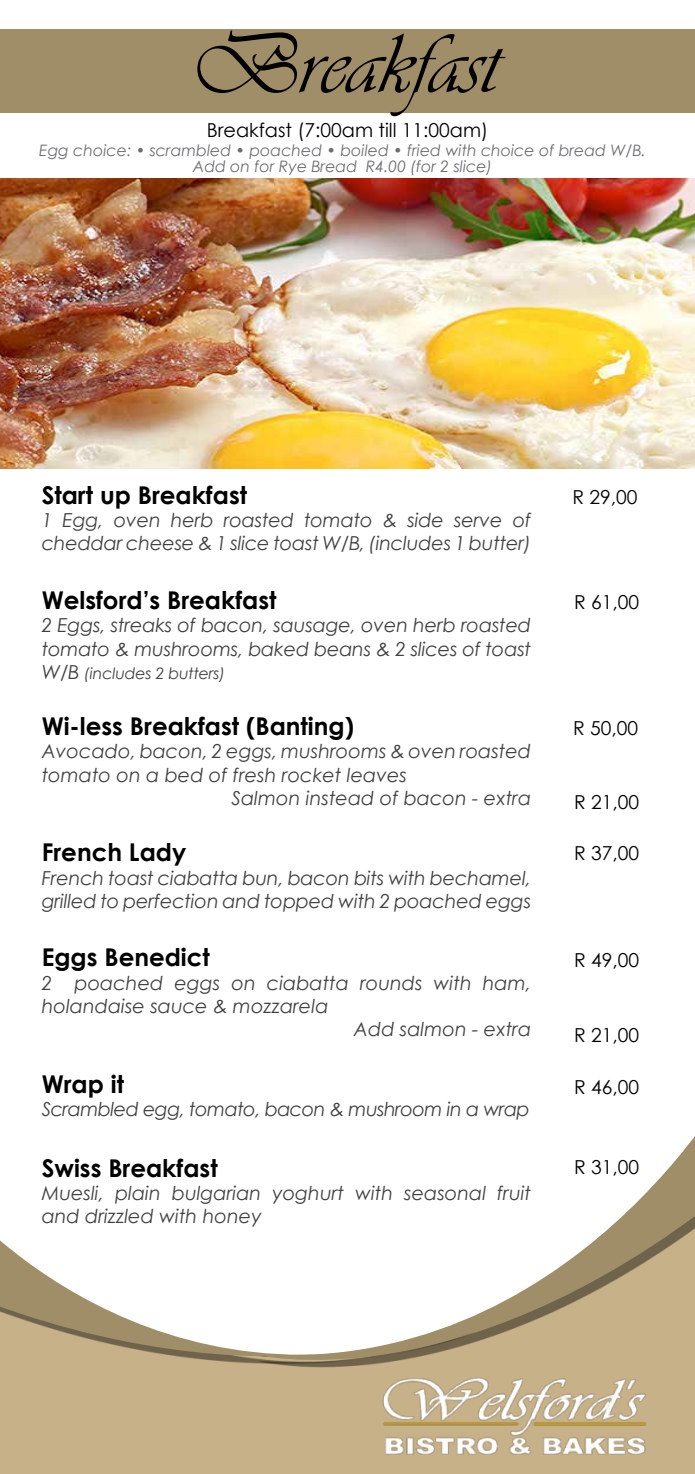
<style>
.page{position:relative;width:695px;height:1474px;background:#fff}
.page>*{position:absolute;margin:0;border:0;box-sizing:border-box;transform-origin:0 0}
.t1{font:87.5px "Vivaldii";color:#000}
.t2{font:700 24.5px "Century Gothic";color:#000}
.t3{font:italic 19.25px/23.1px "Century Gothic";letter-spacing:-.01em;color:#414042}
.t4{font:19.25px "Century Gothic";color:#000}
.t5{font:italic 19.25px "Century Gothic";letter-spacing:-.03em;color:#414042}
.t6{font:italic 15.75px/15.8px "Century Gothic";color:#6d6e71;text-align:center}
.t7{font:italic 15.75px "Century Gothic";letter-spacing:-.01em;color:#414042}
.s1{font-size:19.25px}
</style>
<div class="page">
<img style="left:0;top:179px;width:694px;height:290px">
<div style="left:0;top:1412px;width:694px;height:61px;background:#c7b189"></div>
<svg style="left:465px;top:1137px;width:229px;height:275px"></svg>
<svg style="left:0;top:1240px;width:465px;height:194px"></svg>
<img style="left:375px;top:1371px;width:277px;height:88px">
<div style="left:0;top:29px;width:694px;height:83px;background:#9f8e68"></div>
<h1 class="t1" style="left:190px;top:13px;width:309px">Breakfast</h1>
<p class="t4" style="left:207px;top:116px;width:283px">Breakfast (7:00am till 11:00am)</p>
<p class="t6" style="left:39px;top:142px;width:608px">Egg choice: • scrambled • poached • boiled • fried with choice of bread W/B.<br>Add on for Rye Bread R4.00 (for 2 slice)</p>
<p class="t2" style="left:42px;top:477px;width:207px">Start up Breakfast</p>
<p class="t3" style="left:42px;top:508px;width:491px">1 Egg, oven herb roasted tomato &amp; side serve of cheddar cheese &amp; 1 slice toast W/B, (includes 1 butter)</p>
<p class="t2" style="left:42px;top:582px;width:236px">Welsford’s Breakfast</p>
<p class="t3" style="left:42px;top:613px;width:491px">2 Eggs, streaks of bacon, sausage, oven herb roasted tomato &amp; mushrooms, baked beans &amp; 2 slices of toast</p>
<p class="t7" style="left:42px;top:662px;width:185px"><span class="s1">W/B</span> (includes 2 butters)</p>
<p class="t2" style="left:42px;top:708px;width:314px">Wi-less Breakfast (Banting)</p>
<p class="t3" style="left:42px;top:739px;width:491px">Avocado, bacon, 2 eggs, mushrooms &amp; oven roasted</p>
<p class="t3" style="left:42px;top:762px;width:367px">tomato on a bed of fresh rocket leaves</p>
<p class="t3" style="left:231px;top:786px;width:301px">Salmon instead of bacon - extra</p>
<p class="t2" style="left:42px;top:834px;width:146px">French Lady</p>
<p class="t3" style="left:42px;top:865px;width:491px">French toast ciabatta bun, bacon bits with bechamel, grilled to perfection and topped with 2 poached eggs</p>
<p class="t2" style="left:42px;top:939px;width:170px">Eggs Benedict</p>
<p class="t3" style="left:42px;top:970px;width:491px">2 poached eggs on ciabatta rounds with ham,</p>
<p class="t3" style="left:42px;top:993px;width:288px">holandaise sauce &amp; mozzarela</p>
<p class="t3" style="left:354px;top:1017px;width:179px">Add salmon - extra</p>
<p class="t2" style="left:42px;top:1065px;width:84px">Wrap it</p>
<p class="t5" style="left:42px;top:1095px;width:489px">Scrambled egg, tomato, bacon &amp; mushroom in a wrap</p>
<p class="t2" style="left:42px;top:1149px;width:177px">Swiss Breakfast</p>
<p class="t3" style="left:42px;top:1180px;width:491px">Muesli, plain bulgarian yoghurt with seasonal fruit and drizzled with honey</p>
<p class="t4" style="left:572px;top:484px;width:67px">R 29,00</p>
<p class="t4" style="left:574px;top:589px;width:67px">R 61,00</p>
<p class="t4" style="left:573px;top:714px;width:67px">R 50,00</p>
<p class="t4" style="left:574px;top:789px;width:67px">R 21,00</p>
<p class="t4" style="left:574px;top:840px;width:67px">R 37,00</p>
<p class="t4" style="left:574px;top:946px;width:67px">R 49,00</p>
<p class="t4" style="left:574px;top:1021px;width:67px">R 21,00</p>
<p class="t4" style="left:574px;top:1073px;width:67px">R 46,00</p>
<p class="t4" style="left:574px;top:1153px;width:67px">R 31,00</p>
</div>
